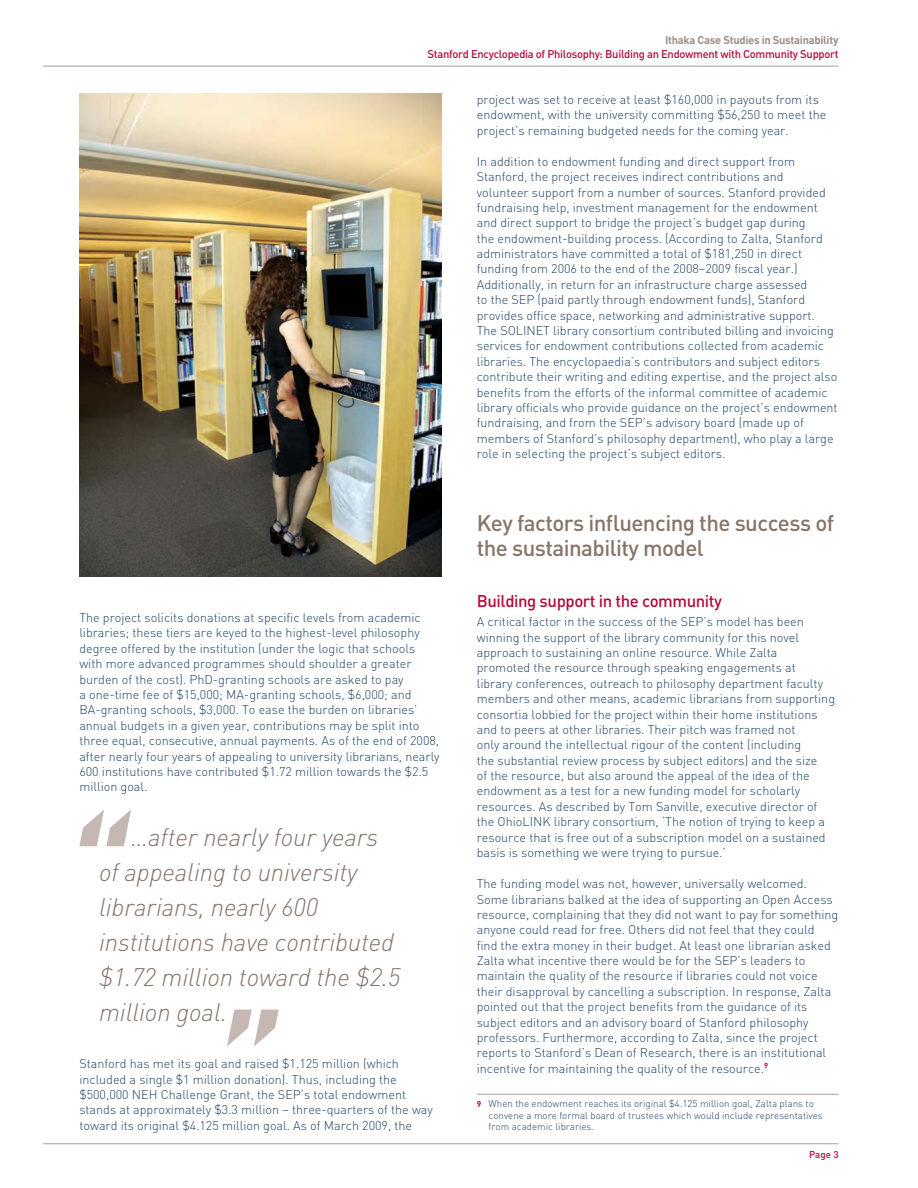
<style>
.page{position:relative;width:918px;height:1188px;background:#fff}
.page>*{position:absolute;margin:0;border:0;box-sizing:border-box;transform-origin:0 0}
.t1{font:italic 300 25.05px/35px "JISC";letter-spacing:-.005em;color:#87746a}
.t2{font:500 22.35px/25.2px "JISC";letter-spacing:-.025em;color:#87746a}
.t3{font:500 16.8px "JISC";letter-spacing:-.025em;color:#b50938}
.t4{font:300 12.6px/15.5px "JISC";color:#1e4164}
.t5{font:500 11.1px "JISC";letter-spacing:-.025em;color:#b50938}
.t6{font:700 11.1px "JISC";letter-spacing:-.025em;color:#9d8d85}
.t7{font:300 9.75px/11.1px "JISC";color:#1e4164}
.t8{font:500 9.75px "JISC";color:#b50938}
.s1{font-weight:700;font-size:8.4px;color:#b50938}
</style>
<div class="page">
<hr style="left:44px;top:65px;width:795px;height:2px;background:#c5b8b2">
<hr style="left:44px;top:1143px;width:795px;height:1px;background:#c5b8b2">
<svg style="left:79px;top:809px;width:52px;height:37px"></svg>
<svg style="left:227px;top:1010px;width:52px;height:36px"></svg>
<hr style="left:477px;top:1094px;width:362px;height:1px;background:#c5b8b2">
<img style="left:79px;top:94px;width:362px;height:482px">
<p class="t6" style="left:665px;top:36px;width:175px">Ithaka Case Studies in Sustainability</p>
<p class="t5" style="left:428px;top:50px;width:413px">Stanford Encyclopedia of Philosophy: Building an Endowment with Community Support</p>
<p class="t4" style="left:79px;top:611px;width:362px">The project solicits donations at specific levels from academic libraries; these tiers are keyed to the highest-level philosophy degree offered by the institution (under the logic that schools with more advanced programmes should shoulder a greater burden of the cost). PhD-granting schools are asked to pay<br>a one-time fee of $15,000; MA-granting schools, $6,000; and BA-granting schools, $3,000. To ease the burden on libraries’ annual budgets in a given year, contributions may be split into three equal, consecutive, annual payments. As of the end of 2008, after nearly four years of appealing to university librarians, nearly 600 institutions have contributed $1.72 million towards the $2.5 million goal.</p>
<h1 class="t1" style="left:99px;top:823px;width:303px;text-indent:32px">…after nearly four years of appealing to university librarians, nearly 600 institutions have contributed $1.72 million toward the $2.5 million goal.</h1>
<p class="t4" style="left:79px;top:1058px;width:355px">Stanford has met its goal and raised $1.125 million (which included a single $1 million donation). Thus, including the $500,000 NEH Challenge Grant, the SEP’s total endowment stands at approximately $3.3 million – three-quarters of the way toward its original $4.125 million goal. As of March 2009, the</p>
<p class="t4" style="left:477px;top:93px;width:351px">project was set to receive at least $160,000 in payouts from its endowment, with the university committing $56,250 to meet the project’s remaining budgeted needs for the coming year.</p>
<p class="t4" style="left:477px;top:155px;width:362px">In addition to endowment funding and direct support from Stanford, the project receives indirect contributions and volunteer support from a number of sources. Stanford provided fundraising help, investment management for the endowment and direct support to bridge the project’s budget gap during<br>the endowment-building process. (According to Zalta, Stanford administrators have committed a total of $181,250 in direct funding from 2006 to the end of the 2008–2009 fiscal year.)<br>Additionally, in return for an infrastructure charge assessed<br>to the SEP (paid partly through endowment funds), Stanford provides office space, networking and administrative support.<br>The SOLINET library consortium contributed billing and invoicing services for endowment contributions collected from academic libraries. The encyclopaedia’s contributors and subject editors contribute their writing and editing expertise, and the project also benefits from the efforts of the informal committee of academic library officials who provide guidance on the project’s endowment fundraising, and from the SEP’s advisory board (made up of members of Stanford’s philosophy department), who play a large role in selecting the project’s subject editors.</p>
<h2 class="t2" style="left:477px;top:512px;width:359px">Key factors influencing the success of the sustainability model</h2>
<h3 class="t3" style="left:477px;top:595px;width:247px">Building support in the community</h3>
<p class="t4" style="left:477px;top:616px;width:360px">A critical factor in the success of the SEP’s model has been winning the support of the library community for this novel approach to sustaining an online resource. While Zalta<br>promoted the resource through speaking engagements at<br>library conferences, outreach to philosophy department faculty members and other means, academic librarians from supporting consortia lobbied for the project within their home institutions and to peers at other libraries. Their pitch was framed not<br>only around the intellectual rigour of the content (including<br>the substantial review process by subject editors) and the size<br>of the resource, but also around the appeal of the idea of the endowment as a test for a new funding model for scholarly resources. As described by Tom Sanville, executive director of the OhioLINK library consortium, ‘The notion of trying to keep a resource that is free out of a subscription model on a sustained basis is something we were trying to pursue.’</p>
<p class="t4" style="left:477px;top:878px;width:363px">The funding model was not, however, universally welcomed.<br>Some librarians balked at the idea of supporting an Open Access resource, complaining that they did not want to pay for something anyone could read for free. Others did not feel that they could<br>find the extra money in their budget. At least one librarian asked Zalta what incentive there would be for the SEP’s leaders to maintain the quality of the resource if libraries could not voice their disapproval by cancelling a subscription. In response, Zalta pointed out that the project benefits from the guidance of its subject editors and an advisory board of Stanford philosophy professors. Furthermore, according to Zalta, since the project reports to Stanford’s Dean of Research, there is an institutional incentive for maintaining the quality of the resource.<sup>9</sup></p>
<p class="t7" style="left:489px;top:1100px;width:336px;text-indent:-12px"><span class="s1">9</span> When the endowment reaches its original $4.125 million goal, Zalta plans to convene a more formal board of trustees which would include representatives from academic libraries.</p>
<p class="t8" style="left:809px;top:1151px;width:31px">Page 3</p>
</div>
